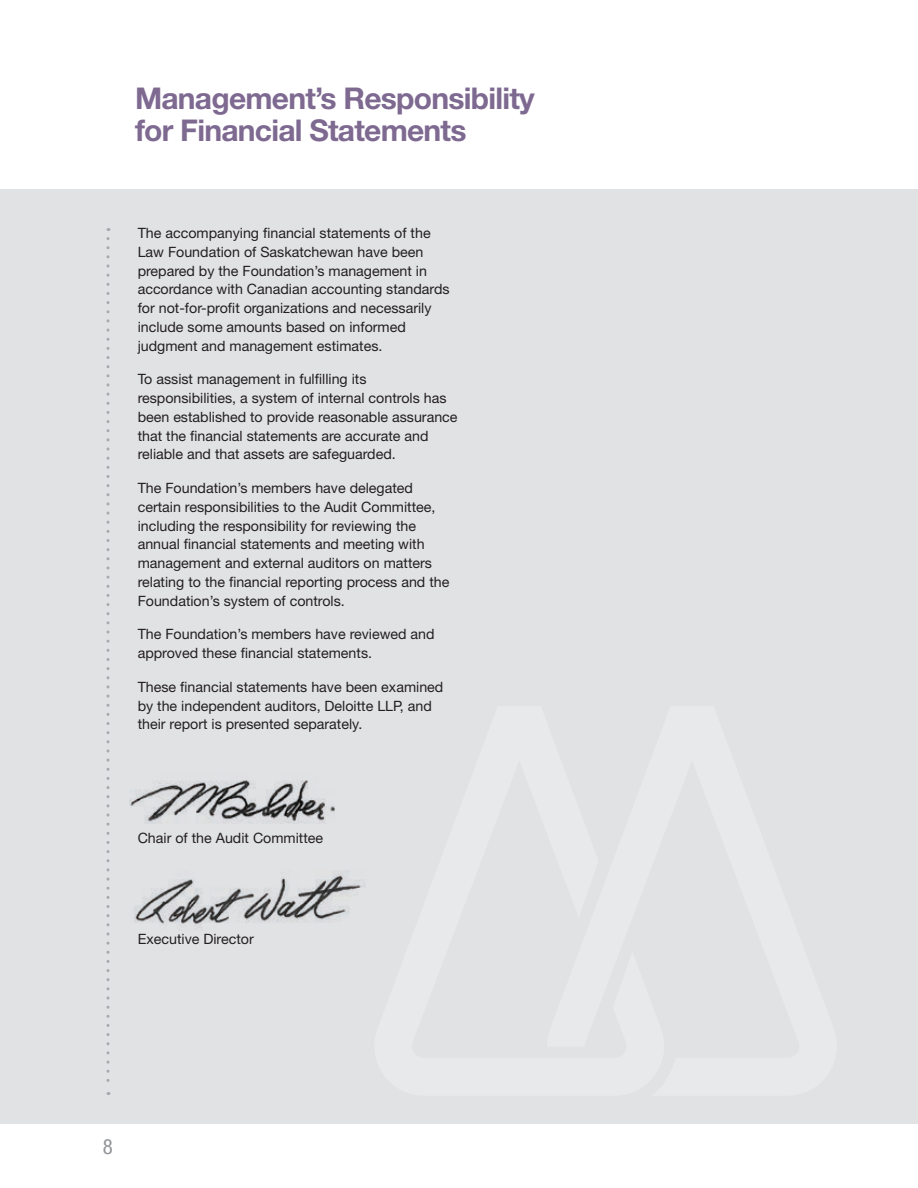
<style>
.page{position:relative;width:918px;height:1188px;background:#fff}
.page>*{position:absolute;margin:0;border:0;box-sizing:border-box;transform-origin:0 0}
.t1{font:700 30px/31.5px "Helvetica Neue LT Std";letter-spacing:-.025em;color:#7e6991}
.t2{font:condensed 21px "Helvetica Neue LT Std";color:#939598}
.t3{font:14.25px/18.8px "Helvetica Neue LT Std";color:#231f20}
</style>
<div class="page">
<div style="left:0;top:189px;width:918px;height:934px;background:#e1e2e4"></div>
<img style="left:129px;top:780px;width:206px;height:44px">
<img style="left:134px;top:871px;width:231px;height:59px">
<svg style="left:106px;top:238px;width:4px;height:857px"></svg>
<h1 class="t1" style="left:135px;top:82px;width:401px">Management’s Responsibility for Financial Statements</h1>
<p class="t3" style="left:138px;top:224px;width:313px">The accompanying financial statements of the Law Foundation of Saskatchewan have been prepared by the Foundation’s management in accordance with Canadian accounting standards for not-for-profit organizations and necessarily include some amounts based on informed judgment and management estimates.</p>
<p class="t3" style="left:138px;top:370px;width:321px">To assist management in fulfilling its responsibilities, a system of internal controls has been established to provide reasonable assurance that the financial statements are accurate and reliable and that assets are safeguarded.</p>
<p class="t3" style="left:138px;top:479px;width:313px">The Foundation’s members have delegated certain responsibilities to the Audit Committee, including the responsibility for reviewing the annual financial statements and meeting with management and external auditors on matters relating to the financial reporting process and the Foundation’s system of controls.</p>
<p class="t3" style="left:138px;top:625px;width:298px">The Foundation’s members have reviewed and approved these financial statements.</p>
<p class="t3" style="left:138px;top:677px;width:307px">These financial statements have been examined by the independent auditors, Deloitte LLP, and their report is presented separately.</p>
<p class="t3" style="left:138px;top:828px;width:187px">Chair of the Audit Committee</p>
<p class="t3" style="left:138px;top:929px;width:118px">Executive Director</p>
<h2 class="t2" style="left:103px;top:1135px;width:12px">8</h2>
</div>
